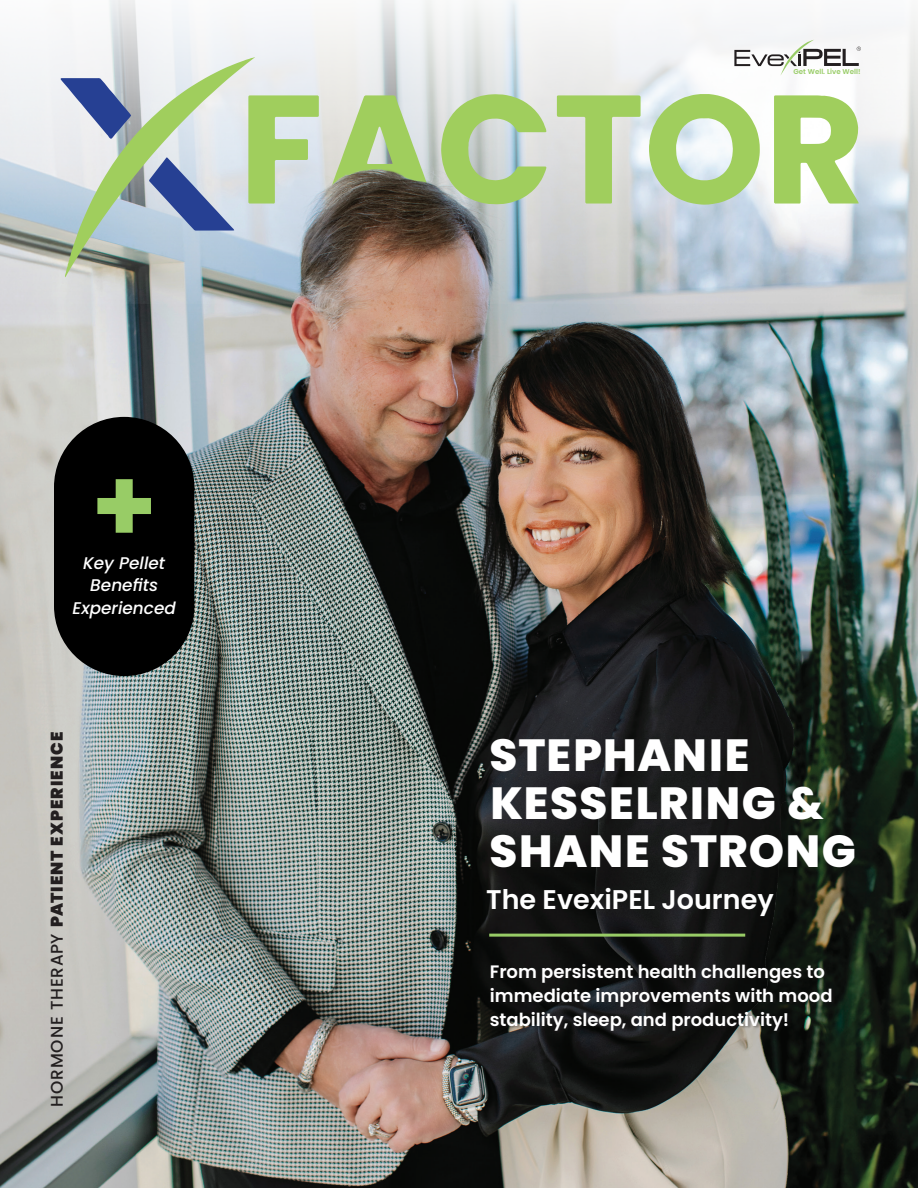
<style>
.page{position:relative;width:918px;height:1188px;background:#fff}
.page>*{position:absolute;margin:0;border:0;box-sizing:border-box;transform-origin:0 0}
.t1{font:800 45px/48px "Poppins";letter-spacing:.035em;color:#fff}
.t2{font:600 27px "Poppins";color:#fff}
.t3{font:600 18px/24px "Poppins";color:#fff}
.t4{font:900 16.8px "Poppins";letter-spacing:.065em;color:#231f20}
.t5{font:italic 500 16.8px/22.5px "Poppins";color:#fff;text-align:center}
.t6{font:600 7.05px "Poppins";color:#98cc66}
.s1{font-weight:500}
</style>
<div class="page">
<img style="left:0;top:304px;width:918px;height:884px">
<svg style="left:0;top:0;width:918px;height:304px"></svg>
<svg style="left:649px;top:94px;width:111px;height:111px"></svg>
<svg style="left:774px;top:95px;width:85px;height:109px"></svg>
<svg style="left:325px;top:95px;width:109px;height:109px;background:#a3b388"></svg>
<svg style="left:441px;top:94px;width:106px;height:110px;background:#b6d098"></svg>
<svg style="left:557px;top:95px;width:84px;height:109px;background:#c0d6a3"></svg>
<svg style="left:60px;top:57px;width:259px;height:220px;background:#b7c8c0"></svg>
<div style="left:54px;top:417px;width:140px;height:259px;background:#000;border-radius:70px"></div>
<svg style="left:97px;top:479px;width:54px;height:54px"></svg>
<hr style="left:489px;top:934px;width:256px;height:3px;background:#98cc66">
<div style="left:490px;top:962px;width:346px;height:72px;background:#231f20;opacity:.3"></div>
<svg style="left:734px;top:40px;width:127px;height:36px"></svg>
<p class="t5" style="left:83px;top:552px;width:84px">Key Pellet<br>Benefits</p>
<p class="t5" style="left:73px;top:597px;width:105px">Experienced</p>
<p class="t4" style="left:47px;top:1107px;width:377px;rotate:-90deg"><span class="s1">HORMONE THERAPY</span> PATIENT EXPERIENCE</p>
<p class="t6" style="left:794px;top:68px;width:69px">Get Well. Live Well!</p>
<p class="t1" style="left:490px;top:731px;width:368px">STEPHANIE<br>KESSELRING &amp;<br>SHANE STRONG</p>
<p class="t2" style="left:486px;top:884px;width:289px">The EvexiPEL Journey</p>
<p class="t3" style="left:490px;top:960px;width:344px">From persistent health challenges to immediate improvements with mood stability, sleep, and productivity!</p>
</div>
